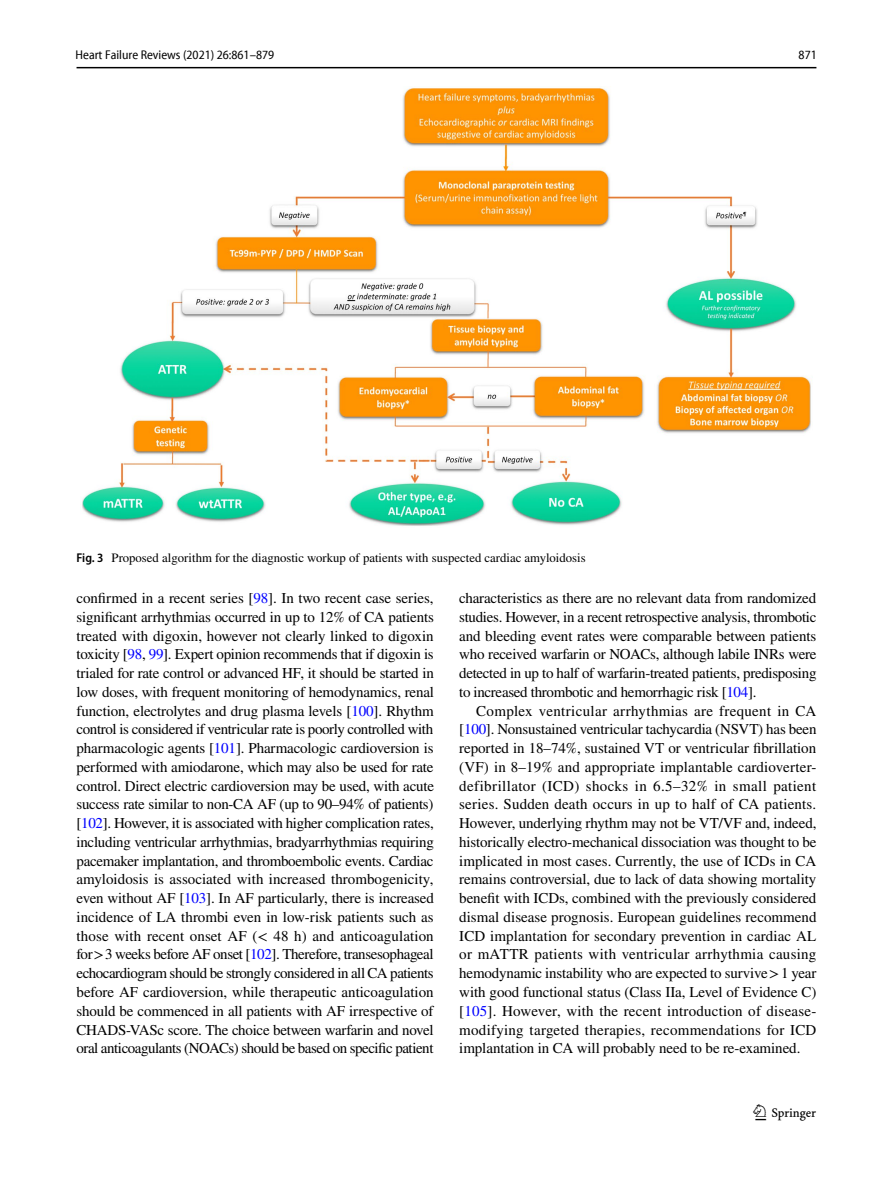
<style>
.page{position:relative;width:893px;height:1187px;background:#fff}
.page>*{position:absolute;margin:0;border:0;box-sizing:border-box;transform-origin:0 0}
.t1{font:22.5px "Springnew Regular 3";color:#000}
.t2{font:15px/18.8px "STIX";letter-spacing:-.02em;color:#000;text-align:justify}
.t3{font:12.75px "STIX";color:#000}
.t4{font:semi-condensed 12.75px "Myriad Pro Unic";color:#000}
.s1{font-family:"Myriad Pro";font-weight:600;font-stretch:semi-condensed}
.s2{color:#00f}
</style>
<div class="page">
<hr style="left:77px;top:67px;width:739px;height:1px;background:#000">
<img style="left:82px;top:88px;width:730px;height:438px">
<p class="t4" style="left:76px;top:50px;width:200px">Heart Failure Reviews (2021) 26:861–879</p>
<p class="t4" style="left:799px;top:50px;width:20px">871</p>
<p class="t3" style="left:77px;top:549px;width:511px"><span class="s1">Fig. 3</span> Proposed algorithm for the diagnostic workup of patients with suspected cardiac amyloidosis</p>
<p class="t2" style="left:77px;top:589px;width:359px">confirmed in a recent series [<span class="s2">98</span>]. In two recent case series, significant arrhythmias occurred in up to 12% of CA patients treated with digoxin, however not clearly linked to digoxin toxicity [<span class="s2">98</span>, <span class="s2">99</span>]. Expert opinion recommends that if digoxin is trialed for rate control or advanced HF, it should be started in low doses, with frequent monitoring of hemodynamics, renal function, electrolytes and drug plasma levels [<span class="s2">100</span>]. Rhythm control is considered if ventricular rate is poorly controlled with pharmacologic agents [<span class="s2">101</span>]. Pharmacologic cardioversion is performed with amiodarone, which may also be used for rate control. Direct electric cardioversion may be used, with acute success rate similar to non-CA AF (up to 90–94% of patients) [<span class="s2">102</span>]. However, it is associated with higher complication rates, including ventricular arrhythmias, bradyarrhythmias requiring pacemaker implantation, and thromboembolic events. Cardiac amyloidosis is associated with increased thrombogenicity, even without AF [<span class="s2">103</span>]. In AF particularly, there is increased incidence of LA thrombi even in low-risk patients such as those with recent onset AF (&lt; 48 h) and anticoagulation for&gt;3 weeks before AF onset [<span class="s2">102</span>]. Therefore, transesophageal echocardiogram should be strongly considered in all CA patients before AF cardioversion, while therapeutic anticoagulation should be commenced in all patients with AF irrespective of CHADS-VASc score. The choice between warfarin and novel oral anticoagulants (NOACs) should be based on specific patient</p>
<p class="t2" style="left:459px;top:589px;width:359px">characteristics as there are no relevant data from randomized studies. However, in a recent retrospective analysis, thrombotic and bleeding event rates were comparable between patients who received warfarin or NOACs, although labile INRs were detected in up to half of warfarin-treated patients, predisposing to increased thrombotic and hemorrhagic risk [<span class="s2">104</span>].</p>
<p class="t2" style="left:459px;top:702px;width:359px;text-indent:17px">Complex ventricular arrhythmias are frequent in CA [<span class="s2">100</span>]. Nonsustained ventricular tachycardia (NSVT) has been reported in 18–74%, sustained VT or ventricular fibrillation (VF) in 8–19% and appropriate implantable cardioverter&shy;defibrillator (ICD) shocks in 6.5–32% in small patient series. Sudden death occurs in up to half of CA patients.<br>However, underlying rhythm may not be VT/VF and, indeed, historically electro-mechanical dissociation was thought to be implicated in most cases. Currently, the use of ICDs in CA remains controversial, due to lack of data showing mortality benefit with ICDs, combined with the previously considered dismal disease prognosis. European guidelines recommend ICD implantation for secondary prevention in cardiac AL or mATTR patients with ventricular arrhythmia causing hemodynamic instability who are expected to survive&gt;1 year with good functional status (Class IIa, Level of Evidence C) [<span class="s2">105</span>]. However, with the recent introduction of disease&shy;modifying targeted therapies, recommendations for ICD implantation in CA will probably need to be re-examined.</p>
<h1 class="t1" style="left:755px;top:1104px;width:62px">1 3</h1>
</div>
